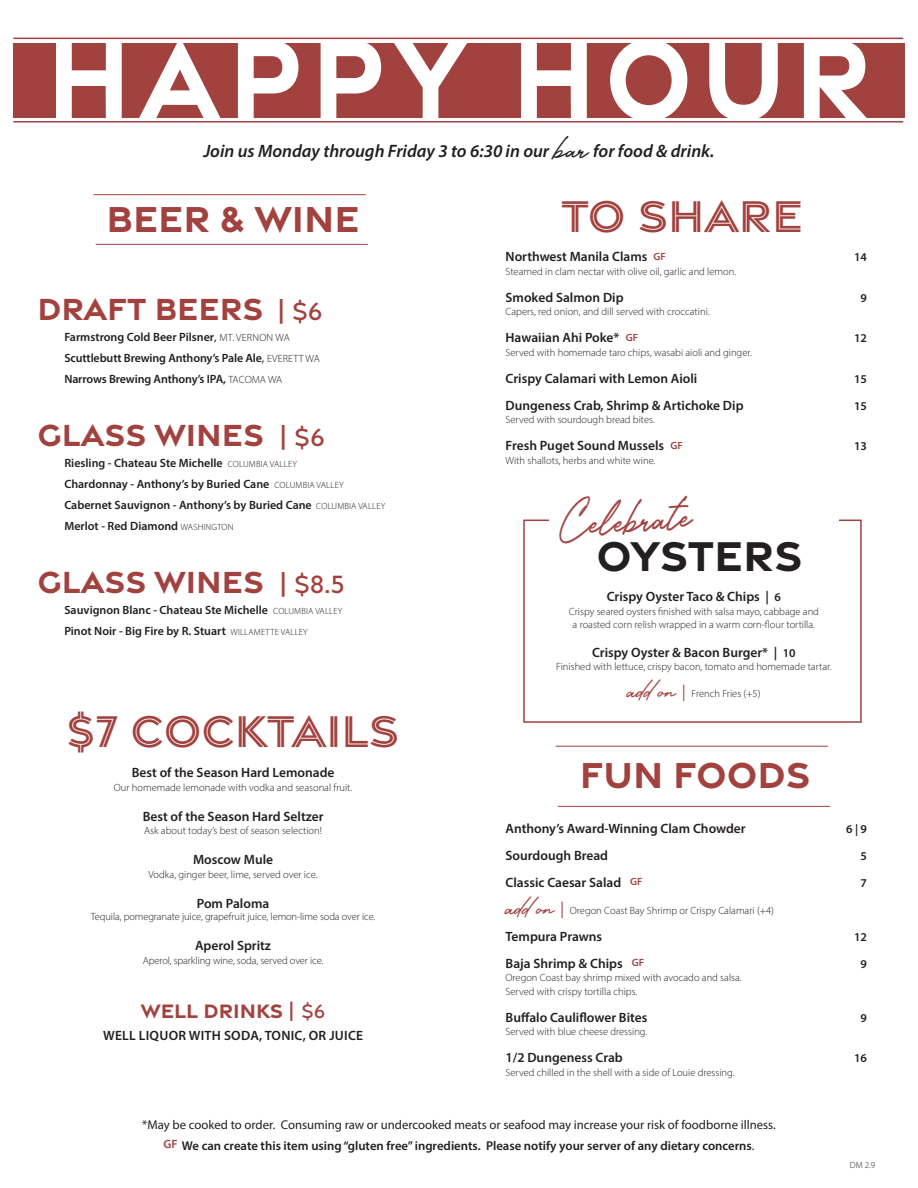
<style>
.page{position:relative;width:918px;height:1188px;background:#fff}
.page>*{position:absolute;margin:0;border:0;box-sizing:border-box;transform-origin:0 0}
.t1{font:700 123.75px "Gravesend Sans";letter-spacing:.07em;color:#fff;scale:.91 1}
.t2{font:48px "Gravesend Sans Inline";color:#a2423f}
.t3{font:700 45px "Gravesend Sans";letter-spacing:-.005em;color:#231f20}
.t4{font:39.75px "The Philadelphia Story";color:#a2423f;scale:.87 1}
.t5{font:700 39px "Gravesend Sans";color:#a2423f}
.t6{font:700 33px "Gravesend Sans";color:#a2423f}
.t7{font:700 21px "Gravesend Sans";color:#a2423f}
.t8{font:italic 600 18px "Myriad Pro";color:#231f20}
.t9{font:600 13.5px "Myriad Pro";color:#231f20}
.t10{font:600 13.5px "Myriad Pro";letter-spacing:.02em;color:#231f20}
.t11{font:12.75px/21px "Myriad Pro";color:#231f20;text-align:center}
.t12{font:600 12px/21px "Myriad Pro";color:#231f20}
.t13{font:300 10.5px/13.5px "Myriad Pro";color:#231f20}
.t14{font:300 9px "Myriad Pro";color:#231f20}
.s1{font-family:"The Philadelphia Story";font-weight:400;font-style:normal;font-size:27px}
.s2{font-weight:500;font-size:27px}
.s3{font-weight:400}
.s4{font-weight:300;font-size:10.5px}
.s5{font-weight:300;font-size:9px}
.s6{font-weight:500}
.s7{font-size:10.5px;color:#a2423f}
.s8{font-size:12px}
.s9{font-family:"The Philadelphia Story";font-weight:400;font-size:22.5px;color:#a2423f}
.s10{font-weight:400;font-style:italic;font-size:16.5px;color:#a2423f}
.s11{font-weight:600;font-size:12px;color:#a2423f}
.s12{font-weight:600}
</style>
<div class="page">
<div style="left:13px;top:43px;width:892px;height:74px;background:#a2423f"></div>
<hr style="left:94px;top:194px;width:272px;height:1px;background:#a2423f">
<hr style="left:96px;top:244px;width:272px;height:1px;background:#a2423f">
<hr style="left:13px;top:38px;width:890px;height:1px;background:#a2423f">
<hr style="left:13px;top:121px;width:890px;height:2px;background:#a2423f">
<div style="left:523px;top:520px;width:339px;height:203px;border:2px solid #a2423f"></div>
<div style="left:549px;top:508px;width:289px;height:44px;background:#fff"></div>
<hr style="left:556px;top:746px;width:272px;height:1px;background:#a2423f">
<hr style="left:558px;top:806px;width:272px;height:1px;background:#a2423f">
<h1 class="t1" style="left:46px;top:-3px;width:909px">HAPPY HOUR</h1>
<h3 class="t8" style="left:203px;top:140px;width:513px">Join us Monday through Friday 3 to 6:30 in our <span class="s1">bar</span> for food &amp; drink.</h3>
<h3 class="t5" style="left:107px;top:193px;width:254px">BEER &amp; WINE</h3>
<h3 class="t6" style="left:37px;top:287px;width:287px">DRAFT BEERS <span class="s2">| $6</span></h3>
<p class="t12" style="left:64px;top:326px;width:257px">Farmstrong Cold Beer Pilsner<span class="s3">,</span> <span class="s4">MT. VERNON WA<br></span>Scuttlebutt Brewing Anthony’s Pale Ale<span class="s3">,</span> <span class="s4">EVERETT WA<br></span>Narrows Brewing Anthony’s IPA, <span class="s4">TACOMA WA</span></p>
<h3 class="t6" style="left:37px;top:413px;width:289px">GLASS WINES <span class="s2">| $6</span></h3>
<p class="t12" style="left:64px;top:452px;width:323px">Riesling - Chateau Ste Michelle <span class="s5">COLUMBIA VALLEY<br></span>Chardonnay - Anthony’s by Buried Cane <span class="s5">COLUMBIA VALLEY </span>Cabernet Sauvignon - Anthony’s by Buried Cane <span class="s5">COLUMBIA VALLEY </span>Merlot - Red Diamond <span class="s5">WASHINGTON</span></p>
<h3 class="t6" style="left:37px;top:560px;width:309px">GLASS WINES <span class="s2">| $8.5</span></h3>
<p class="t12" style="left:64px;top:599px;width:280px">Sauvignon Blanc - Chateau Ste Michelle <span class="s5">COLUMBIA VALLEY<br></span>Pinot Noir - Big Fire by R. Stuart <span class="s5">WILLAMETTE VALLEY</span></p>
<h2 class="t2" style="left:67px;top:699px;width:334px">$7 COCKTAILS</h2>
<p class="t9" style="left:132px;top:764px;width:204px">Best of the Season Hard Lemonade</p>
<p class="t13" style="left:114px;top:780px;width:240px">Our homemade lemonade with vodka and seasonal fruit.</p>
<p class="t9" style="left:143px;top:807px;width:182px">Best of the Season Hard Seltzer</p>
<p class="t13" style="left:144px;top:824px;width:179px">Ask about today’s best of season selection!</p>
<p class="t9" style="left:193px;top:851px;width:82px">Moscow Mule</p>
<p class="t13" style="left:149px;top:867px;width:171px">Vodka, ginger beer, lime, served over ice.</p>
<p class="t9" style="left:197px;top:894px;width:74px">Pom Paloma</p>
<p class="t13" style="left:91px;top:910px;width:286px">Tequila, pomegranate juice, grapefruit juice, lemon-lime soda over ice.</p>
<p class="t9" style="left:195px;top:937px;width:77px">Aperol Spritz</p>
<p class="t13" style="left:143px;top:953px;width:182px">Aperol, sparkling wine, soda, served over ice.</p>
<h3 class="t7" style="left:141px;top:997px;width:186px">WELL DRINKS <span class="s6">| $6</span></h3>
<p class="t10" style="left:103px;top:1027px;width:262px">WELL LIQUOR WITH SODA, TONIC, OR JUICE</p>
<h2 class="t2" style="left:561px;top:185px;width:244px">TO SHARE</h2>
<p class="t9" style="left:506px;top:248px;width:162px">Northwest Manila Clams <span class="s7">GF</span></p>
<p class="t12" style="left:854px;top:246px;width:14px">14</p>
<p class="t13" style="left:506px;top:264px;width:232px">Steamed in clam nectar with olive oil, garlic and lemon.</p>
<p class="t9" style="left:506px;top:288px;width:120px">Smoked Salmon Dip</p>
<p class="t12" style="left:861px;top:287px;width:8px">9</p>
<p class="t13" style="left:506px;top:305px;width:206px">Capers, red onion, and dill served with croccatini.</p>
<p class="t9" style="left:506px;top:329px;width:134px">Hawaiian Ahi Poke* <span class="s7">GF</span></p>
<p class="t12" style="left:854px;top:327px;width:14px">12</p>
<p class="t13" style="left:506px;top:345px;width:248px">Served with homemade taro chips, wasabi aioli and ginger.</p>
<p class="t9" style="left:506px;top:369px;width:193px">Crispy Calamari with Lemon Aioli</p>
<p class="t12" style="left:854px;top:368px;width:14px">15</p>
<p class="t9" style="left:506px;top:396px;width:240px">Dungeness Crab, Shrimp &amp; Artichoke Dip</p>
<p class="t12" style="left:854px;top:395px;width:14px">15</p>
<p class="t13" style="left:506px;top:413px;width:151px">Served with sourdough bread bites.</p>
<p class="t9" style="left:506px;top:437px;width:179px">Fresh Puget Sound Mussels <span class="s7">GF</span></p>
<p class="t12" style="left:854px;top:435px;width:14px">13</p>
<p class="t13" style="left:506px;top:453px;width:151px">With shallots, herbs and white wine.</p>
<h3 class="t4" style="left:557px;top:499px;width:154px;rotate:-4deg">Celebrate</h3>
<h3 class="t3" style="left:597px;top:527px;width:208px">OYSTERS</h3>
<p class="t9" style="left:607px;top:588px;width:176px">Crispy Oyster Taco &amp; Chips | <span class="s8">6</span></p>
<p class="t13" style="left:569px;top:604px;width:252px;text-align:center">Crispy seared oysters finished with salsa mayo, cabbage and a roasted corn relish wrapped in a warm corn-flour tortilla.</p>
<p class="t9" style="left:592px;top:644px;width:205px">Crispy Oyster &amp; Bacon Burger* | <span class="s8">10</span></p>
<p class="t13" style="left:556px;top:660px;width:277px">Finished with lettuce, crispy bacon, tomato and homemade tartar.</p>
<p class="t13" style="left:627px;top:687px;width:135px"><span class="s9">add on</span> <span class="s10">|</span> French Fries (+5)</p>
<h3 class="t5" style="left:580px;top:749px;width:232px">FUN FOODS</h3>
<p class="t9" style="left:506px;top:820px;width:242px">Anthony’s Award-Winning Clam Chowder</p>
<p class="t12" style="left:846px;top:818px;width:22px">6 | 9</p>
<p class="t9" style="left:506px;top:847px;width:104px">Sourdough Bread</p>
<p class="t12" style="left:861px;top:845px;width:8px">5</p>
<p class="t9" style="left:506px;top:874px;width:138px">Classic Caesar Salad <span class="s7">GF</span></p>
<p class="t12" style="left:861px;top:872px;width:8px">7</p>
<p class="t13" style="left:506px;top:903px;width:270px"><span class="s9">add on</span> <span class="s10">|</span> Oregon Coast Bay Shrimp or Crispy Calamari (+4)</p>
<p class="t9" style="left:506px;top:928px;width:98px">Tempura Prawns</p>
<p class="t12" style="left:854px;top:926px;width:14px">12</p>
<p class="t9" style="left:506px;top:955px;width:140px">Baja Shrimp &amp; Chips <span class="s7">GF</span></p>
<p class="t12" style="left:861px;top:953px;width:8px">9</p>
<p class="t13" style="left:506px;top:971px;width:238px">Oregon Coast bay shrimp mixed with avocado and salsa.<br>Served with crispy tortilla chips.</p>
<p class="t9" style="left:506px;top:1009px;width:143px">Buffalo Cauliflower Bites</p>
<p class="t12" style="left:861px;top:1007px;width:8px">9</p>
<p class="t13" style="left:506px;top:1025px;width:143px">Served with blue cheese dressing.</p>
<p class="t9" style="left:506px;top:1049px;width:119px">1/2 Dungeness Crab</p>
<p class="t12" style="left:854px;top:1047px;width:14px">16</p>
<p class="t13" style="left:506px;top:1065px;width:231px">Served chilled in the shell with a side of Louie dressing.</p>
<p class="t11" style="left:142px;top:1114px;width:635px">*May be cooked to order. Consuming raw or undercooked meats or seafood may increase your risk of foodborne illness.<br><span class="s11">GF</span> <span class="s12">We can create this item using “gluten free” ingredients. Please notify your server of any dietary concerns</span>.</p>
<p class="t14" style="left:850px;top:1159px;width:27px">DM 2.9</p>
</div>
